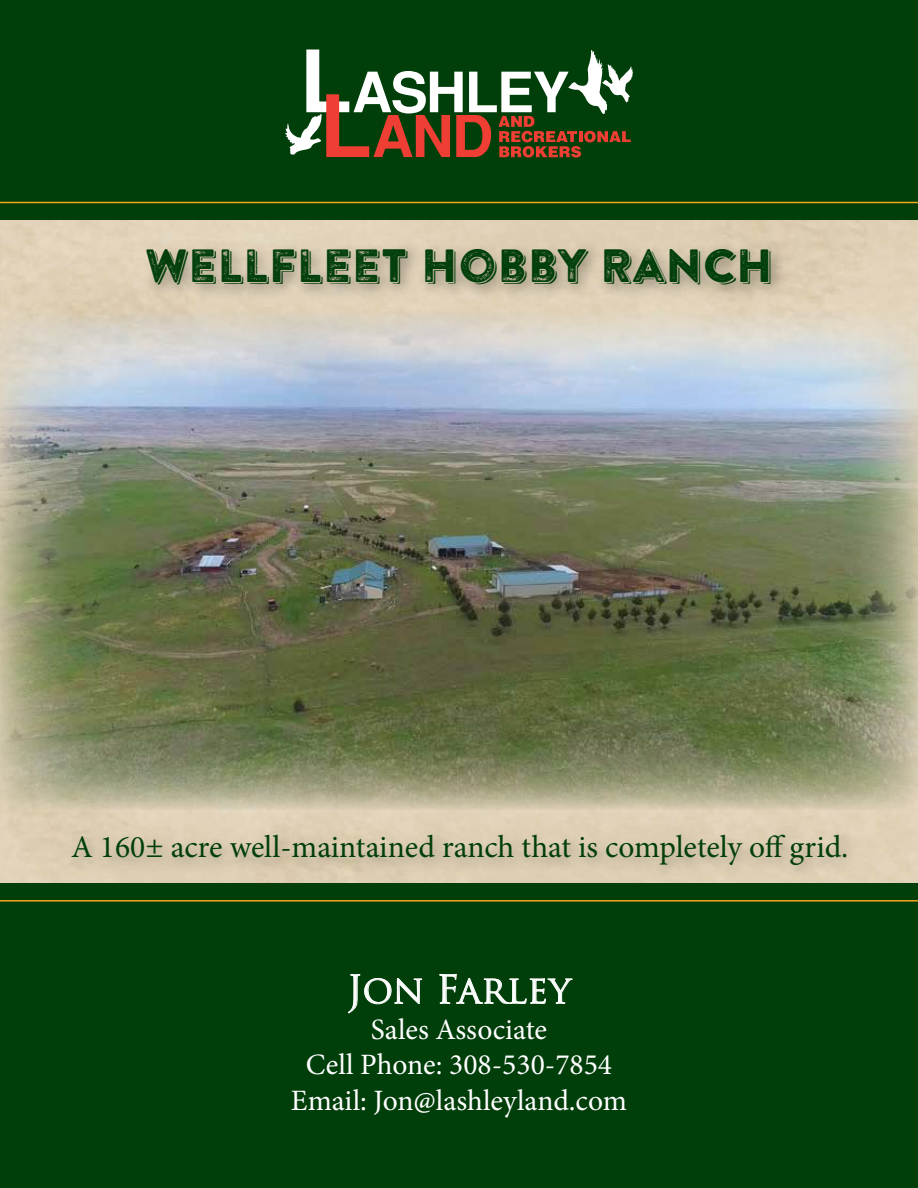
<style>
.page{position:relative;width:918px;height:1188px;background:#fff}
.page>*{position:absolute;margin:0;border:0;box-sizing:border-box;transform-origin:0 0}
.t1{font:46.5px "Brandon Printed Two Shadow";color:#003e0a}
.t2{font:37.95px "Trajan Pro";color:#fff}
.t3{font:31.5px "Minion Pro";letter-spacing:-.005em;color:#003e0a}
.t4{font:29.55px/35.5px "Minion Pro";color:#fff;text-align:center}
</style>
<div class="page">
<div style="left:0;top:0;width:918px;height:220px;background:#003e0a"></div>
<hr style="left:0;top:202px;width:918px;height:1px;background:#f5a81d">
<div style="left:0;top:883px;width:918px;height:305px;background:#003e0a"></div>
<hr style="left:0;top:900px;width:918px;height:2px;background:#f5a81d">
<div style="left:128px;top:229px;width:654px;height:65px;background:#e1d2b9"></div>
<div style="left:141px;top:237px;width:649px;height:66px;background:#000;opacity:.75"></div>
<img style="left:0;top:310px;width:918px;height:500px">
<div style="left:55px;top:815px;width:801px;height:61px;background:#e1d2b8"></div>
<div style="left:62px;top:823px;width:800px;height:59px;background:#000;opacity:.75"></div>
<svg style="left:285px;top:50px;width:348px;height:108px"></svg>
<svg style="left:348px;top:974px;width:74px;height:40px"></svg>
<svg style="left:439px;top:973px;width:134px;height:31px"></svg>
<h1 class="t1" style="left:145px;top:236px;width:630px">WELLFLEET HOBBY RANCH</h1>
<p class="t3" style="left:71px;top:826px;width:779px">A 160± acre well-maintained ranch that is completely off grid.</p>
<p class="t2" style="left:347px;top:965px;width:225px">Jon Farley</p>
<p class="t4" style="left:291px;top:1012px;width:338px">Sales Associate<br>Cell Phone: 308-530-7854<br>Email: Jon@lashleyland.com</p>
</div>
